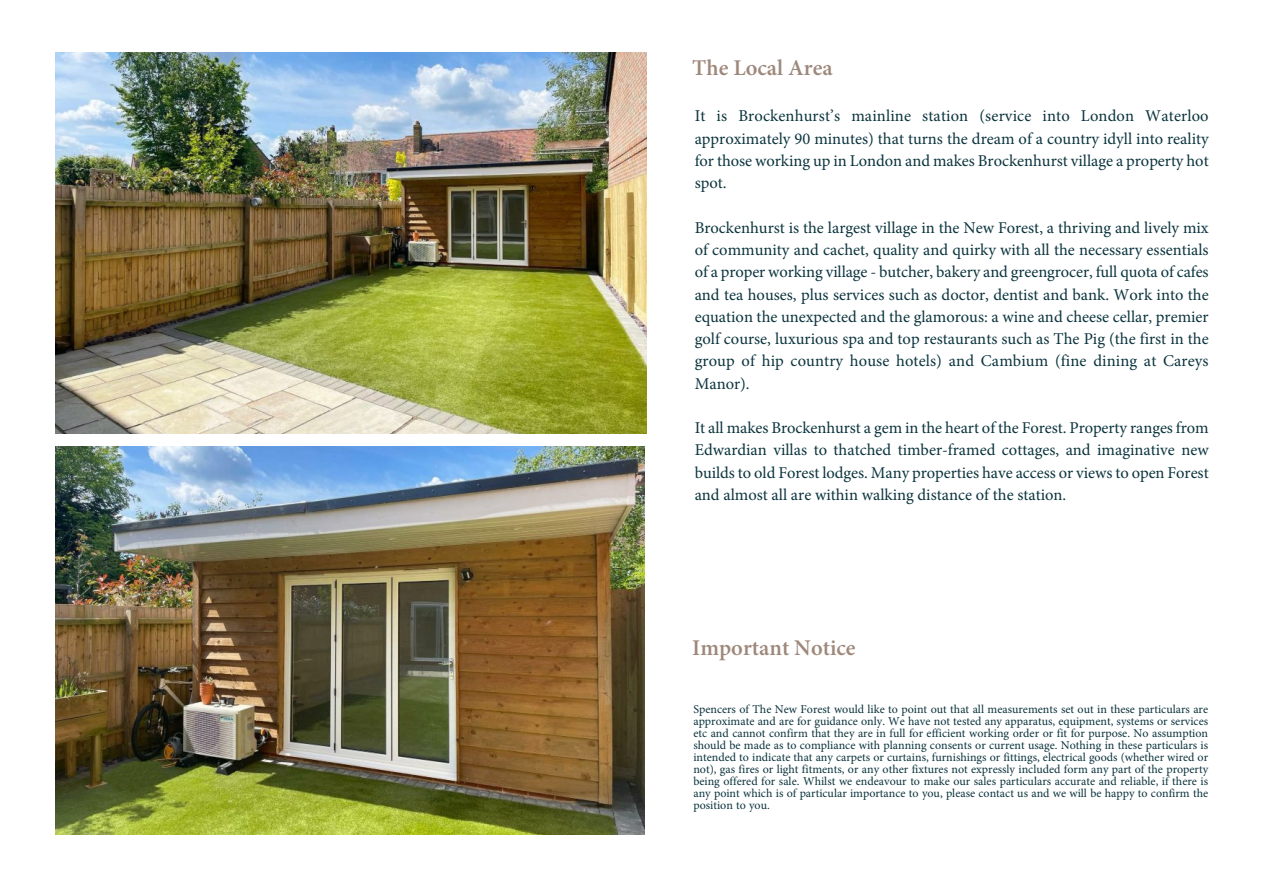
<style>
.page{position:relative;width:1263px;height:893px;background:#fff}
.page>*{position:absolute;margin:0;border:0;box-sizing:border-box;transform-origin:0 0}
.t1{font:600 22.5px "Minion Pro";color:#9e887b}
.t2{font:16.5px/22.2px "Minion Pro";color:#0b343e;text-align:justify}
.t3{font:12px/12px "Minion Pro";color:#0b333d;text-align:justify}
</style>
<div class="page">
<img style="left:56px;top:446px;width:588px;height:389px">
<img style="left:56px;top:53px;width:590px;height:380px">
<h1 class="t1" style="left:692px;top:59px;width:142px">The Local Area</h1>
<p class="t2" style="left:695px;top:107px;width:515px">It is Brockenhurst’s mainline station (service into London Waterloo approximately 90 minutes) that turns the dream of a country idyll into reality for those working up in London and makes Brockenhurst village a property hot spot.</p>
<p class="t2" style="left:695px;top:218px;width:515px">Brockenhurst is the largest village in the New Forest, a thriving and lively mix of community and cachet, quality and quirky with all the necessary essentials of a proper working village - butcher, bakery and greengrocer, full quota of cafes and tea houses, plus services such as doctor, dentist and bank. Work into the equation the unexpected and the glamorous: a wine and cheese cellar, premier golf course, luxurious spa and top restaurants such as The Pig (the first in the group of hip country house hotels) and Cambium (fine dining at Careys Manor).</p>
<p class="t2" style="left:695px;top:418px;width:515px">It all makes Brockenhurst a gem in the heart of the Forest. Property ranges from Edwardian villas to thatched timber-framed cottages, and imaginative new builds to old Forest lodges. Many properties have access or views to open Forest and almost all are within walking distance of the station.</p>
<h1 class="t1" style="left:692px;top:638px;width:165px">Important Notice</h1>
<p class="t3" style="left:693px;top:704px;width:516px">Spencers of The New Forest would like to point out that all measurements set out in these particulars are approximate and are for guidance only. We have not tested any apparatus, equipment, systems or services etc and cannot confirm that they are in full for efficient working order or fit for purpose. No assumption should be made as to compliance with planning consents or current usage. Nothing in these particulars is intended to indicate that any carpets or curtains, furnishings or fittings, electrical goods (whether wired or not), gas fires or light fitments, or any other fixtures not expressly included form any part of the property being offered for sale. Whilst we endeavour to make our sales particulars accurate and reliable, if there is any point which is of particular importance to you, please contact us and we will be happy to confirm the position to you.</p>
</div>
